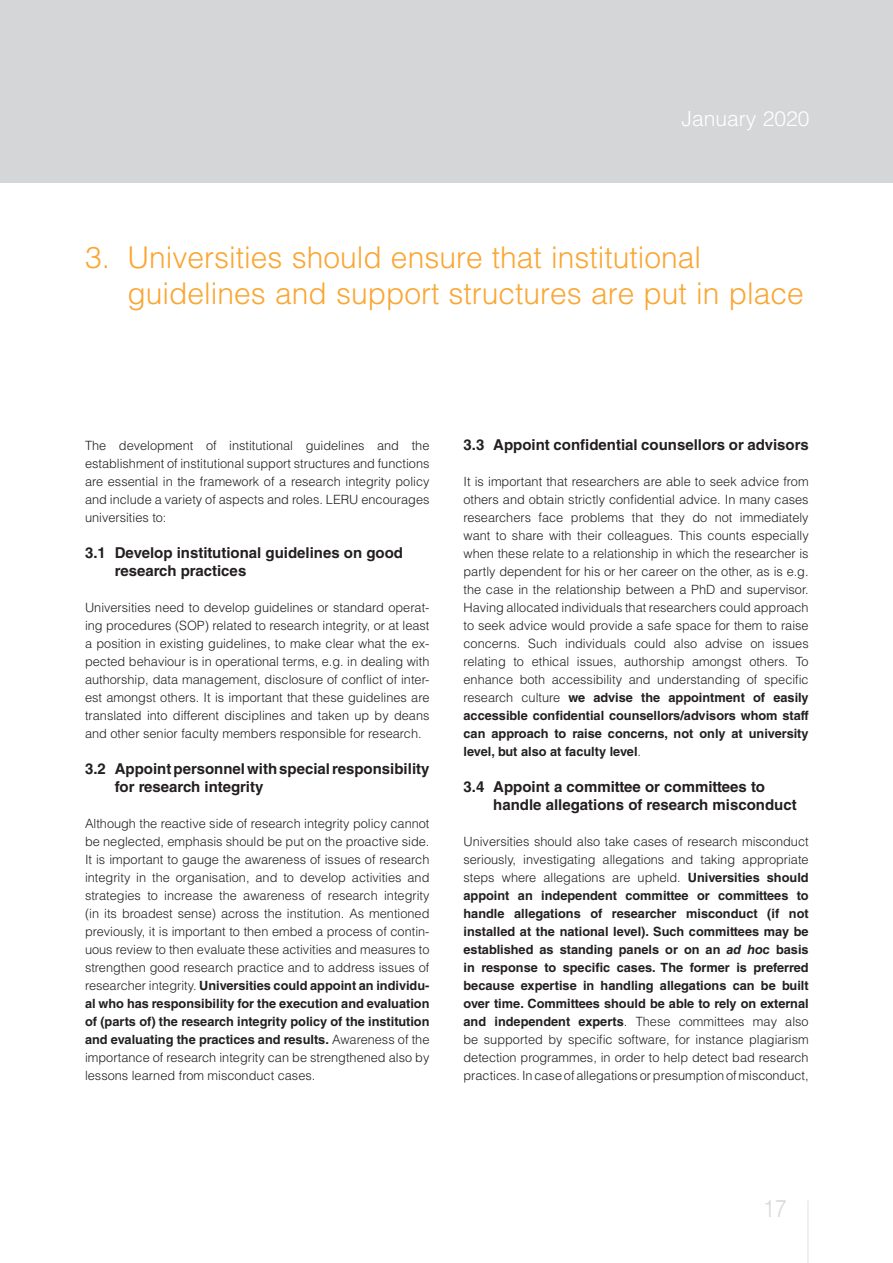
<style>
.page{position:relative;width:893px;height:1263px;background:#fff}
.page>*{position:absolute;margin:0;border:0;box-sizing:border-box;transform-origin:0 0}
.Titel_24_light_kleur{font:300 30px/36px "Helvetica LT Std";color:#faa633}
.t1{font:300 24px "Helvetica LT Std";color:#d6d7d9;scale:.9 1}
.t2{font:300 21px "Helvetica LT Std";color:#fff}
.Heading_2{font:700 15px/18px "Helvetica LT Std";color:#231f20}
.t3{font:300 12.75px/18px "Helvetica LT Std";color:#231f20;text-align:justify}
.Heading_2-2{font:700 12.75px/18px "Helvetica LT Std";color:#231f20;text-align:justify}
.s1{font-weight:700}
.s2{font-weight:300}
.s3{font-style:italic}
</style>
<div class="page">
<div style="left:0;top:0;width:893px;height:183px;background:#d5d6d8"></div>
<hr style="left:807px;top:1200px;width:2px;height:63px;background:#eaebec">
<h3 class="t2" style="left:682px;top:105px;width:129px">January 2020</h3>
<p class="Titel_24_light_kleur" style="left:128px;top:239px;width:678px;text-indent:-43px">3. Universities should ensure that institutional guidelines and support structures are put in place</p>
<p class="t3" style="left:85px;top:436px;width:346px">The development of institutional guidelines and the establishment of institutional support structures and functions are essential in the framework of a research integrity policy and include a variety of aspects and roles. LERU encourages universities to:</p>
<p class="Heading_2" style="left:115px;top:543px;width:290px;text-indent:-30px">3.1 Develop institutional guidelines on good research practices</p>
<p class="t3" style="left:85px;top:598px;width:346px">Universities need to develop guidelines or standard operat&shy;ing procedures (SOP) related to research integrity, or at least a position in existing guidelines, to make clear what the ex&shy;pected behaviour is in operational terms, e.g. in dealing with authorship, data management, disclosure of conflict of inter&shy;est amongst others. It is important that these guidelines are translated into different disciplines and taken up by deans and other senior faculty members responsible for research.</p>
<p class="Heading_2" style="left:115px;top:759px;width:316px;text-indent:-30px">3.2 Appoint personnel with special responsibility for research integrity</p>
<p class="t3" style="left:85px;top:814px;width:346px">Although the reactive side of research integrity policy cannot be neglected, emphasis should be put on the proactive side.<br>It is important to gauge the awareness of issues of research integrity in the organisation, and to develop activities and strategies to increase the awareness of research integrity (in its broadest sense) across the institution. As mentioned previously, it is important to then embed a process of contin&shy;uous review to then evaluate these activities and measures to strengthen good research practice and to address issues of researcher integrity. <span class="s1">Universities could appoint an individu&shy;al who has responsibility for the execution and evaluation of (parts of) the research integrity policy of the institution and evaluating the practices and results.</span> Awareness of the importance of research integrity can be strengthened also by lessons learned from misconduct cases.</p>
<p class="Heading_2" style="left:463px;top:435px;width:347px">3.3 Appoint confidential counsellors or advisors</p>
<p class="t3" style="left:463px;top:472px;width:347px">It is important that researchers are able to seek advice from others and obtain strictly confidential advice. In many cases researchers face problems that they do not immediately want to share with their colleagues. This counts especially when these relate to a relationship in which the researcher is partly dependent for his or her career on the other, as is e.g. the case in the relationship between a PhD and supervisor.<br>Having allocated individuals that researchers could approach to seek advice would provide a safe space for them to raise concerns. Such individuals could also advise on issues relating to ethical issues, authorship amongst others. To enhance both accessibility and understanding of specific research culture <span class="s1">we advise the appointment of easily accessible confidential counsellors/advisors whom staff can approach to raise concerns, not only at university level, but also at faculty level</span>.</p>
<p class="Heading_2" style="left:493px;top:777px;width:305px;text-indent:-30px">3.4 Appoint a committee or committees to handle allegations of research misconduct</p>
<p class="Heading_2-2" style="left:463px;top:832px;width:347px"><span class="s2">Universities should also take cases of research misconduct seriously, investigating allegations and taking appropriate steps where allegations are upheld.</span> Universities should appoint an independent committee or committees to handle allegations of researcher misconduct (if not installed at the national level). Such committees may be established as standing panels or on an <span class="s3">ad hoc</span> basis in response to specific cases. The former is preferred because expertise in handling allegations can be built over time. Committees should be able to rely on external and independent experts<span class="s2">. These committees may also be supported by specific software, for instance plagiarism detection programmes, in order to help detect bad research practices. In case of allegations or presumption of misconduct,</span></p>
<h2 class="t1" style="left:763px;top:1194px;width:28px">17</h2>
</div>
